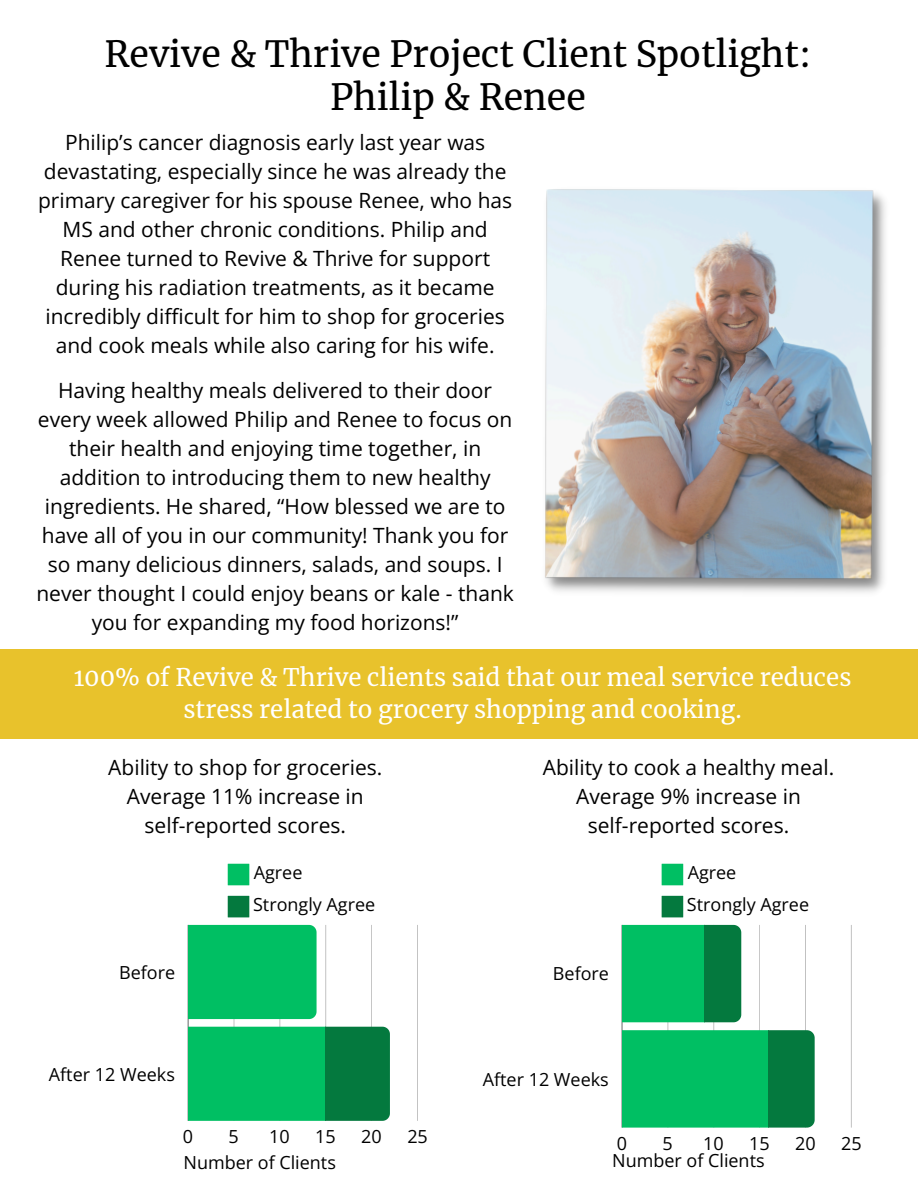
<style>
.page{position:relative;width:918px;height:1188px;background:#fff}
.page>*{position:absolute;margin:0;border:0;box-sizing:border-box;transform-origin:0 0}
.t1{font:35.7px/42.8px "Merriweather";color:#000;text-align:center}
.t2{font:24px/32.7px "Merriweather";color:#fff;text-align:center}
.t3{font:21px/29px "Open Sans";color:#000;text-align:center}
.t4{font:18px/32.1px "Open Sans";color:#000}
</style>
<div class="page">
<img style="left:545px;top:189px;width:341px;height:404px">
<div style="left:0;top:649px;width:918px;height:89px;background:#e8c22c"></div>
<svg style="left:662px;top:864px;width:21px;height:21px"></svg>
<svg style="left:662px;top:896px;width:21px;height:21px"></svg>
<hr style="left:622px;top:925px;width:1px;height:203px;background:#000">
<hr style="left:668px;top:925px;width:1px;height:203px;background:#000">
<hr style="left:714px;top:925px;width:1px;height:203px;background:#000">
<hr style="left:759px;top:925px;width:1px;height:203px;background:#000">
<hr style="left:805px;top:925px;width:1px;height:203px;background:#000">
<hr style="left:851px;top:925px;width:1px;height:203px;background:#000">
<svg style="left:622px;top:925px;width:119px;height:97px;background:#01a957"></svg>
<svg style="left:622px;top:1030px;width:193px;height:98px;background:#03ae5b"></svg>
<svg style="left:228px;top:864px;width:21px;height:21px"></svg>
<svg style="left:228px;top:896px;width:21px;height:21px"></svg>
<hr style="left:188px;top:925px;width:1px;height:196px;background:#000">
<hr style="left:234px;top:925px;width:1px;height:196px;background:#000">
<hr style="left:280px;top:925px;width:1px;height:196px;background:#000">
<hr style="left:325px;top:925px;width:1px;height:196px;background:#000">
<hr style="left:371px;top:925px;width:1px;height:196px;background:#000">
<hr style="left:417px;top:925px;width:1px;height:196px;background:#000">
<div style="left:188px;top:925px;width:129px;height:94px;background:#00bf63"></div>
<svg style="left:188px;top:1027px;width:202px;height:94px;background:#01a957"></svg>
<h1 class="t1" style="left:105px;top:33px;width:708px">Revive &amp; Thrive Project Client Spotlight:<br>Philip &amp; Renee</h1>
<h3 class="t3" style="left:38px;top:128px;width:476px">Philip’s cancer diagnosis early last year was devastating, especially since he was already the primary caregiver for his spouse Renee, who has MS and other chronic conditions. Philip and Renee turned to Revive &amp; Thrive for support during his radiation treatments, as it became incredibly difficult for him to shop for groceries and cook meals while also caring for his wife.</h3>
<h3 class="t3" style="left:36px;top:376px;width:479px">Having healthy meals delivered to their door every week allowed Philip and Renee to focus on their health and enjoying time together, in addition to introducing them to new healthy ingredients. He shared, “How blessed we are to have all of you in our community! Thank you for so many delicious dinners, salads, and soups. I never thought I could enjoy beans or kale - thank you for expanding my food horizons!”</h3>
<h2 class="t2" style="left:74px;top:661px;width:779px">100% of Revive &amp; Thrive clients said that our meal service reduces stress related to grocery shopping and cooking.</h2>
<h3 class="t3" style="left:108px;top:752px;width:276px">Ability to shop for groceries.<br>Average 11% increase in self-reported scores.</h3>
<p class="t4" style="left:253px;top:856px;width:124px">Agree<br>Strongly Agree</p>
<h3 class="t3" style="left:543px;top:752px;width:293px">Ability to cook a healthy meal.<br>Average 9% increase in self-reported scores.</h3>
<p class="t4" style="left:687px;top:856px;width:124px">Agree<br>Strongly Agree</p>
<p class="t4" style="left:119px;top:956px;width:58px">Before</p>
<p class="t4" style="left:553px;top:957px;width:58px">Before</p>
<p class="t4" style="left:49px;top:1057px;width:128px">After 12 Weeks</p>
<p class="t4" style="left:483px;top:1063px;width:128px">After 12 Weeks</p>
<p class="t4" style="left:183px;top:1120px;width:12px">0</p>
<p class="t4" style="left:229px;top:1120px;width:12px">5</p>
<p class="t4" style="left:269px;top:1120px;width:22px">10</p>
<p class="t4" style="left:315px;top:1120px;width:22px">15</p>
<p class="t4" style="left:361px;top:1120px;width:22px">20</p>
<p class="t4" style="left:407px;top:1120px;width:22px">25</p>
<p class="t4" style="left:617px;top:1127px;width:12px">0</p>
<p class="t4" style="left:663px;top:1127px;width:12px">5</p>
<p class="t4" style="left:703px;top:1127px;width:22px">10</p>
<p class="t4" style="left:749px;top:1127px;width:22px">15</p>
<p class="t4" style="left:795px;top:1127px;width:22px">20</p>
<p class="t4" style="left:841px;top:1127px;width:22px">25</p>
<p class="t4" style="left:184px;top:1146px;width:154px">Number of Clients</p>
<p class="t4" style="left:612px;top:1144px;width:154px">Number of Clients</p>
</div>
